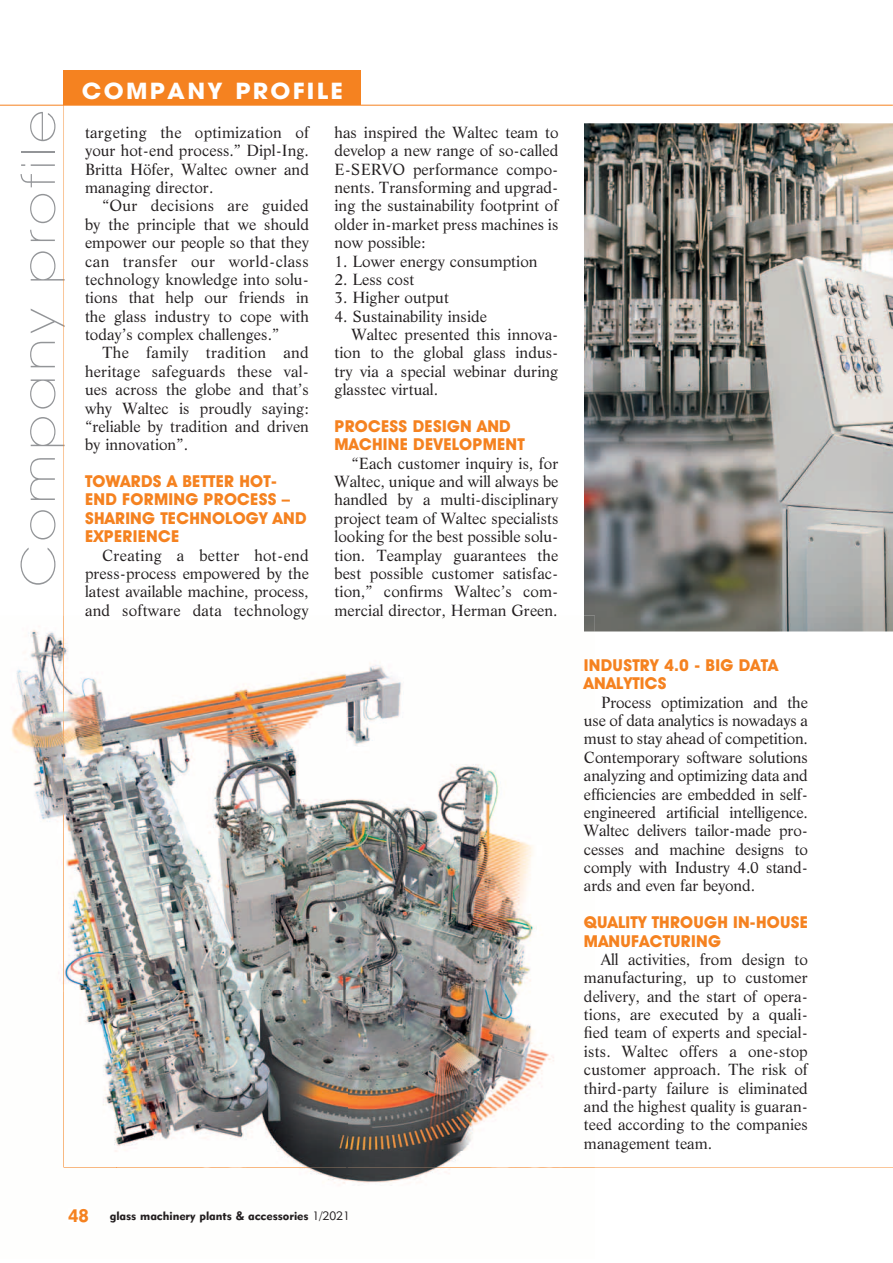
<style>
.page{position:relative;width:893px;height:1263px;background:#fff}
.page>*{position:absolute;margin:0;border:0;box-sizing:border-box;transform-origin:0 0}
.t1{font:200 45.6px "Avant Garde";letter-spacing:.075em;color:#939598;scale:1.15 1}
.t2{font:700 22.05px "Avant Garde";letter-spacing:.1em;color:#fff;scale:1.07 1}
.t3{font:17.85px "Geometric 415 BT Black A";color:#f58220}
.t4{font:700 16.5px/18.5px "Avant Garde IT Cby BT";letter-spacing:.015em;color:#f58220}
.t5{font:15.75px/18.5px "Life BT";color:#231f20;text-align:justify}
.t6{font:12px "Geometric 415 BT Black A";color:#231f20}
.s1{font-family:"Geometric 415 BT Lite A"}
</style>
<div class="page">
<hr style="left:0;top:105px;width:893px;height:1px;background:#f58220">
<svg style="left:64px;top:71px;width:829px;height:561px"></svg>
<img style="left:11px;top:616px;width:584px;height:568px">
<img style="left:64px;top:616px;width:53px;height:551px">
<img style="left:116px;top:1165px;width:479px;height:2px">
<img style="left:85px;top:616px;width:224px;height:3px">
<img style="left:584px;top:123px;width:309px;height:508px">
<img style="left:584px;top:616px;width:11px;height:15px">
<h1 class="t1" style="left:12px;top:587px;width:416px;rotate:-90deg">Company profile</h1>
<h2 class="t2" style="left:82px;top:79px;width:246px">COMPANY PROFILE</h2>
<p class="t5" style="left:85px;top:124px;width:226px">targeting the optimization of your hot-end process.” Dipl-Ing.<br>Britta Höfer, Waltec owner and managing director.</p>
<p class="t5" style="left:85px;top:197px;width:225px;text-indent:17px">“Our decisions are guided by the principle that we should empower our people so that they can transfer our world-class technology knowledge into solu&shy;tions that help our friends in the glass industry to cope with today’s complex challenges.”</p>
<p class="t5" style="left:85px;top:345px;width:225px;text-indent:17px">The family tradition and heritage safeguards these val&shy;ues across the globe and that’s why Waltec is proudly saying: “reliable by tradition and driven by innovation”.</p>
<p class="t4" style="left:85px;top:474px;width:223px">TOWARDS A BETTER HOT-<br>END FORMING PROCESS –<br>SHARING TECHNOLOGY AND<br>EXPERIENCE</p>
<p class="t5" style="left:85px;top:547px;width:225px;text-indent:17px">Creating a better hot-end press-process empowered by the latest available machine, process,</p>
<p class="t5" style="left:334px;top:124px;width:225px">has inspired the Waltec team to develop a new range of so-called E-SERVO performance compo&shy;nents. Transforming and upgrad&shy;ing the sustainability footprint of older in-market press machines is now possible:</p>
<p class="t5" style="left:334px;top:253px;width:205px">1. Lower energy consumption</p>
<p class="t5" style="left:334px;top:271px;width:81px">2. Less cost</p>
<p class="t5" style="left:334px;top:289px;width:116px">3. Higher output</p>
<p class="t5" style="left:334px;top:308px;width:154px">4. Sustainability inside</p>
<p class="t5" style="left:351px;top:326px;width:208px">Waltec presented this innova-</p>
<p class="t5" style="left:334px;top:345px;width:225px">tion to the global glass indus-</p>
<p class="t5" style="left:334px;top:363px;width:225px">try via a special webinar during</p>
<p class="t5" style="left:334px;top:381px;width:105px">glasstec virtual.</p>
<p class="t4" style="left:334px;top:419px;width:192px">PROCESS DESIGN AND<br>MACHINE DEVELOPMENT</p>
<p class="t5" style="left:334px;top:455px;width:225px;text-indent:17px">“Each customer inquiry is, for Waltec, unique and will always be handled by a multi-disciplinary project team of Waltec specialists looking for the best possible solu&shy;tion. Teamplay guarantees the best possible customer satisfac&shy;tion,” confirms Waltec’s com&shy;mercial director, Herman Green.</p>
<p class="t5" style="left:85px;top:602px;width:225px">and software data technology</p>
<p class="t3" style="left:68px;top:1209px;width:22px">48</p>
<p class="t6" style="left:110px;top:1211px;width:242px">glass machinery plants &amp; accessories <span class="s1">1/2021</span></p>
<p class="t4" style="left:584px;top:658px;width:196px">INDUSTRY 4.0 - BIG DATA<br>ANALYTICS</p>
<p class="t5" style="left:584px;top:694px;width:225px;text-indent:17px">Process optimization and the use of data analytics is nowadays a must to stay ahead of competition.<br>Contemporary software solutions analyzing and optimizing data and efficiencies are embedded in self&shy;engineered artificial intelligence.<br>Waltec delivers tailor-made pro&shy;cesses and machine designs to comply with Industry 4.0 stand&shy;ards and even far beyond.</p>
<p class="t4" style="left:584px;top:915px;width:225px">QUALITY THROUGH IN-HOUSE<br>MANUFACTURING</p>
<p class="t5" style="left:584px;top:951px;width:225px;text-indent:17px">All activities, from design to manufacturing, up to customer delivery, and the start of opera&shy;tions, are executed by a quali&shy;fied team of experts and special&shy;ists. Waltec offers a one-stop customer approach. The risk of third-party failure is eliminated and the highest quality is guaran&shy;teed according to the companies management team.</p>
</div>
